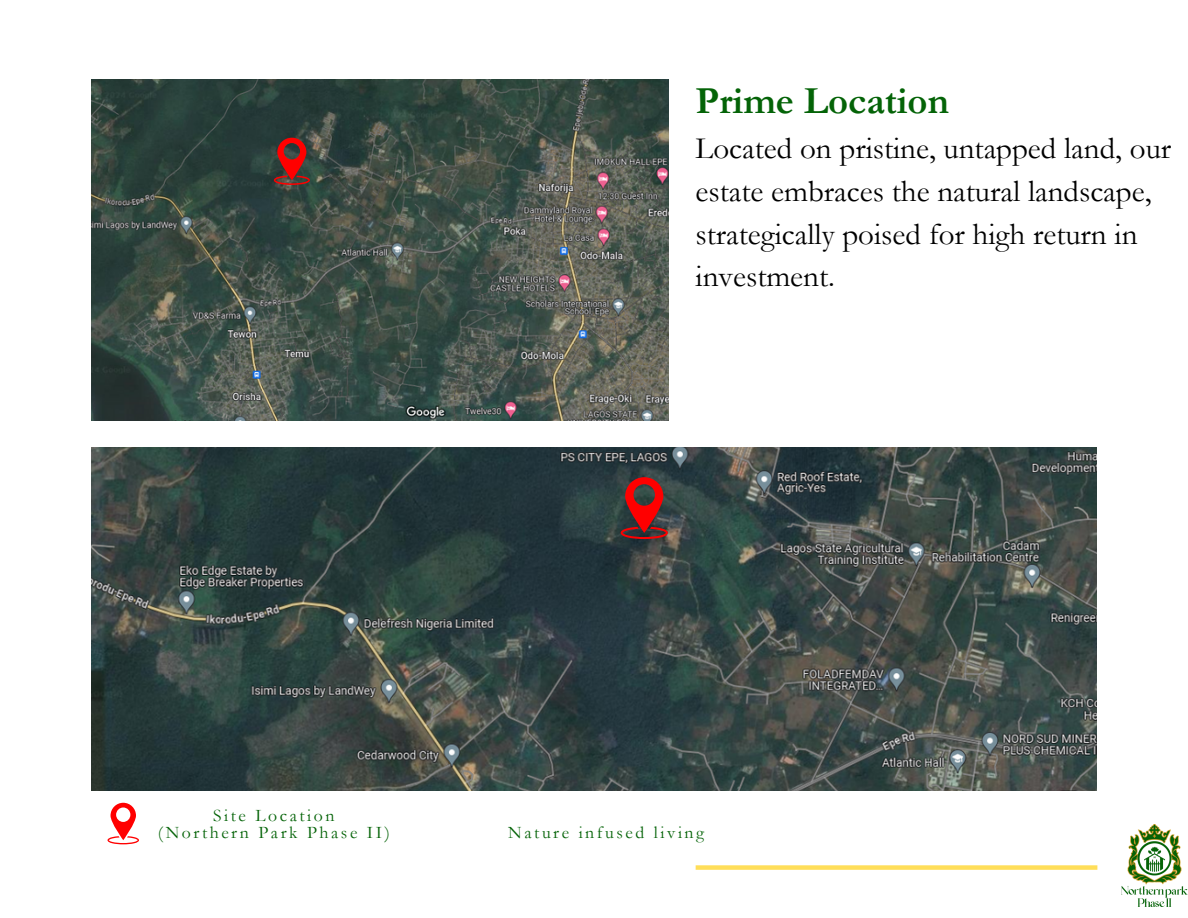
<style>
.page{position:relative;width:1188px;height:918px;background:#fff}
.page>*{position:absolute;margin:0;border:0;box-sizing:border-box;transform-origin:0 0}
.t1{font:700 38.55px "Garamond";color:#046307}
.t2{font:31.05px/42.8px "Garamond";color:#000}
.t3{font:17.7px/16.8px "Garamond";letter-spacing:.145em;color:#046307;text-align:center}
</style>
<div class="page">
<img style="left:92px;top:447px;width:1004px;height:343px">
<img style="left:92px;top:80px;width:577px;height:341px">
<div style="left:696px;top:865px;width:401px;height:5px;background:#ffde59"></div>
<img style="left:1121px;top:824px;width:67px;height:82px">
<svg style="left:274px;top:138px;width:36px;height:47px;background:#872925"></svg>
<svg style="left:621px;top:477px;width:47px;height:62px;background:#862728"></svg>
<svg style="left:108px;top:803px;width:31px;height:41px"></svg>
<p class="t1" style="left:696px;top:75px;width:255px">Prime Location</p>
<p class="t2" style="left:696px;top:126px;width:477px">Located on pristine, untapped land, our estate embraces the natural landscape, strategically poised for high return in investment.</p>
<p class="t3" style="left:158px;top:807px;width:233px">Site Location<br>(Northern Park Phase II)</p>
<p class="t3" style="left:508px;top:824px;width:197px">Nature infused living</p>
</div>
